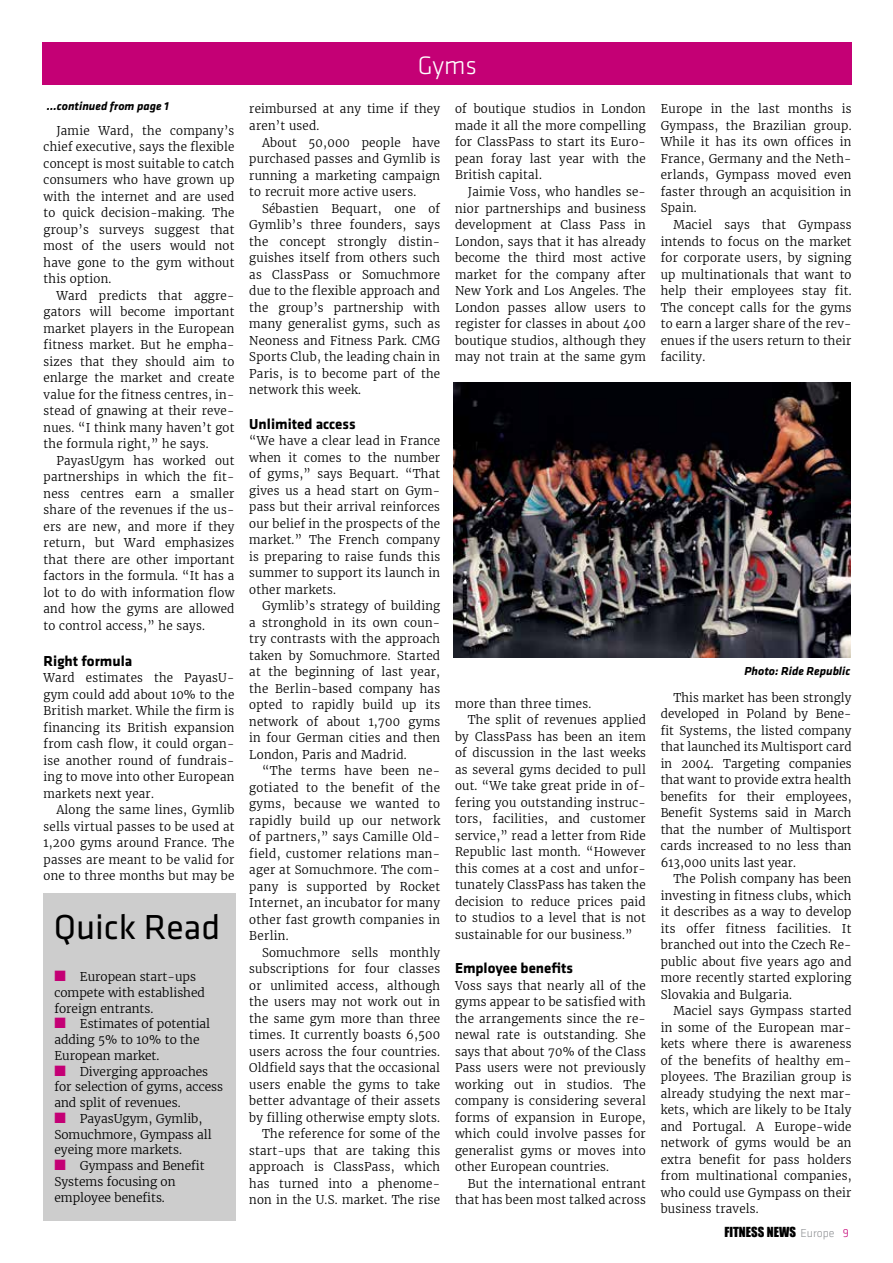
<style>
.page{position:relative;width:893px;height:1263px;background:#fff}
.page>*{position:absolute;margin:0;border:0;box-sizing:border-box;transform-origin:0 0}
.t1{font:36px "Klavika";color:#000}
.t2{font:300 26.1px "Klavika";color:#fff}
.t3{font:700 15px "Klavika";color:#000}
.t4{font:12.75px "Impact";color:#000}
.t5{font:300 12px/16.5px "Merriweather";letter-spacing:.02em;color:#000;text-align:justify}
.t6{font:300 12px/15.8px "Merriweather";color:#000}
.t7{font:italic 700 12px "Klavika";color:#000}
.s1{color:#c40075}
.s2{font-family:"Klavika";font-weight:300;font-size:12px;color:#939598}
.s3{font-family:"Klavika";font-weight:300;font-size:12px;color:#c40075}
</style>
<div class="page">
<div style="left:43px;top:43px;width:809px;height:42px;background:#c40075"></div>
<img style="left:454px;top:383px;width:396px;height:275px">
<div style="left:43px;top:893px;width:193px;height:327px;background:#cdcdcd"></div>
<p class="t7" style="left:47px;top:100px;width:123px">...continued from page 1</p>
<p class="t5" style="left:44px;top:122px;width:192px;text-indent:13px">Jamie Ward, the company’s chief executive, says the flexible concept is most suitable to catch consumers who have grown up with the internet and are used to quick decision-making. The group’s surveys suggest that most of the users would not have gone to the gym without this option.</p>
<p class="t5" style="left:44px;top:287px;width:192px;text-indent:13px">Ward predicts that aggre&shy;gators will become important market players in the European fitness market. But he empha&shy;sizes that they should aim to enlarge the market and create value for the fitness centres, in&shy;stead of gnawing at their reve&shy;nues. “I think many haven’t got the formula right,” he says.</p>
<p class="t5" style="left:44px;top:452px;width:192px;text-indent:13px">PayasUgym has worked out partnerships in which the fit&shy;ness centres earn a smaller share of the revenues if the us&shy;ers are new, and more if they return, but Ward emphasizes that there are other important factors in the formula. “It has a lot to do with information flow and how the gyms are allowed to control access,” he says.</p>
<p class="t3" style="left:44px;top:652px;width:90px">Right formula</p>
<p class="t5" style="left:44px;top:669px;width:192px">Ward estimates the PayasU&shy;gym could add about 10% to the British market. While the firm is financing its British expansion from cash flow, it could organ&shy;ise another round of fundrais&shy;ing to move into other European markets next year.</p>
<p class="t5" style="left:44px;top:801px;width:192px;text-indent:13px">Along the same lines, Gymlib sells virtual passes to be used at 1,200 gyms around France. The passes are meant to be valid for one to three months but may be</p>
<h1 class="t1" style="left:54px;top:907px;width:168px">Quick Read</h1>
<p class="t6" style="left:54px;top:969px;width:152px"><span class="s1">■</span> European start-ups compete with established foreign entrants.</p>
<p class="t6" style="left:54px;top:1016px;width:157px"><span class="s1">■</span> Estimates of potential adding 5% to 10% to the<br>European market.</p>
<p class="t6" style="left:54px;top:1063px;width:170px"><span class="s1">■</span> Diverging approaches for selection of gyms, access and split of revenues.</p>
<p class="t6" style="left:54px;top:1111px;width:159px"><span class="s1">■</span> PayasUgym, Gymlib,<br>Somuchmore, Gympass all eyeing more markets.</p>
<p class="t6" style="left:54px;top:1158px;width:152px"><span class="s1">■</span> Gympass and Benefit<br>Systems focusing on employee benefits.</p>
<h2 class="t2" style="left:418px;top:51px;width:61px">Gyms</h2>
<p class="t5" style="left:249px;top:101px;width:192px">reimbursed at any time if they aren’t used.</p>
<p class="t5" style="left:249px;top:134px;width:192px;text-indent:13px">About 50,000 people have purchased passes and Gymlib is running a marketing campaign to recruit more active users.</p>
<p class="t5" style="left:249px;top:200px;width:192px;text-indent:13px">Sébastien Bequart, one of Gymlib’s three founders, says the concept strongly distin&shy;guishes itself from others such as ClassPass or Somuchmore due to the flexible approach and the group’s partnership with many generalist gyms, such as Neoness and Fitness Park. CMG Sports Club, the leading chain in Paris, is to become part of the network this week.</p>
<p class="t3" style="left:249px;top:415px;width:108px">Unlimited access</p>
<p class="t5" style="left:249px;top:432px;width:192px">“We have a clear lead in France when it comes to the number of gyms,” says Bequart. “That gives us a head start on Gym&shy;pass but their arrival reinforces our belief in the prospects of the market.” The French company is preparing to raise funds this summer to support its launch in other markets.</p>
<p class="t5" style="left:249px;top:597px;width:192px;text-indent:13px">Gymlib’s strategy of building a stronghold in its own coun&shy;try contrasts with the approach taken by Somuchmore. Started at the beginning of last year, the Berlin-based company has opted to rapidly build up its network of about 1,700 gyms in four German cities and then London, Paris and Madrid.</p>
<p class="t5" style="left:249px;top:762px;width:192px;text-indent:13px">“The terms have been ne&shy;gotiated to the benefit of the gyms, because we wanted to rapidly build up our network of partners,” says Camille Old&shy;field, customer relations man&shy;ager at Somuchmore. The com&shy;pany is supported by Rocket Internet, an incubator for many other fast growth companies in Berlin.</p>
<p class="t5" style="left:249px;top:944px;width:192px;text-align:right">Somuchmore sells monthly subscriptions for four classes or unlimited access, although the users may not work out in the same gym more than three times. It currently boasts 6,500 users across the four countries.<br>Oldfield says that the occasional users enable the gyms to take better advantage of their assets by filling otherwise empty slots.<br>The reference for some of the start-ups that are taking this approach is ClassPass, which has turned into a phenome&shy;non in the U.S. market. The rise</p>
<p class="t5" style="left:455px;top:101px;width:192px">of boutique studios in London made it all the more compelling for ClassPass to start its Euro&shy;pean foray last year with the British capital.</p>
<p class="t5" style="left:455px;top:183px;width:192px;text-indent:13px">Jaimie Voss, who handles se&shy;nior partnerships and business development at Class Pass in London, says that it has already become the third most active market for the company after New York and Los Angeles. The London passes allow users to register for classes in about 400 boutique studios, although they may not train at the same gym</p>
<p class="t5" style="left:455px;top:695px;width:138px">more than three times.</p>
<p class="t5" style="left:468px;top:711px;width:180px">The split of revenues applied</p>
<p class="t5" style="left:455px;top:728px;width:192px">by ClassPass has been an item</p>
<p class="t5" style="left:455px;top:744px;width:192px">of discussion in the last weeks</p>
<p class="t5" style="left:455px;top:761px;width:192px">as several gyms decided to pull</p>
<p class="t5" style="left:455px;top:777px;width:192px">out. “We take great pride in of-</p>
<p class="t5" style="left:455px;top:794px;width:192px">fering you outstanding instruc-</p>
<p class="t5" style="left:455px;top:810px;width:192px">tors, facilities, and customer</p>
<p class="t5" style="left:455px;top:827px;width:192px">service,” read a letter from Ride</p>
<p class="t5" style="left:455px;top:843px;width:192px">Republic last month. “However</p>
<p class="t5" style="left:455px;top:860px;width:192px">this comes at a cost and unfor-</p>
<p class="t5" style="left:455px;top:876px;width:192px">tunately ClassPass has taken the</p>
<p class="t5" style="left:455px;top:893px;width:192px">decision to reduce prices paid</p>
<p class="t5" style="left:455px;top:909px;width:192px">to studios to a level that is not</p>
<p class="t5" style="left:455px;top:926px;width:179px">sustainable for our business.”</p>
<p class="t3" style="left:455px;top:960px;width:120px">Employee benefits</p>
<p class="t5" style="left:455px;top:977px;width:192px">Voss says that nearly all of the gyms appear to be satisfied with the arrangements since the re&shy;newal rate is outstanding. She says that about 70% of the Class Pass users were not previously working out in studios. The company is considering several forms of expansion in Europe, which could involve passes for generalist gyms or moves into other European countries.</p>
<p class="t5" style="left:455px;top:1175px;width:192px;text-align:right">But the international entrant that has been most talked across</p>
<p class="t5" style="left:661px;top:101px;width:192px">Europe in the last months is Gympass, the Brazilian group.<br>While it has its own offices in France, Germany and the Neth&shy;erlands, Gympass moved even faster through an acquisition in Spain.</p>
<p class="t5" style="left:661px;top:216px;width:192px;text-indent:13px">Maciel says that Gympass intends to focus on the market for corporate users, by signing up multinationals that want to help their employees stay fit.<br>The concept calls for the gyms to earn a larger share of the rev&shy;enues if the users return to their facility.</p>
<p class="t7" style="left:744px;top:665px;width:107px">Photo: Ride Republic</p>
<p class="t5" style="left:661px;top:689px;width:192px;text-indent:13px">This market has been strongly developed in Poland by Bene&shy;fit Systems, the listed company that launched its Multisport card in 2004. Targeting companies that want to provide extra health benefits for their employees, Benefit Systems said in March that the number of Multisport cards increased to no less than 613,000 units last year.</p>
<p class="t5" style="left:661px;top:870px;width:192px;text-indent:13px">The Polish company has been investing in fitness clubs, which it describes as a way to develop its offer fitness facilities. It branched out into the Czech Re&shy;public about five years ago and more recently started exploring Slovakia and Bulgaria.</p>
<p class="t5" style="left:661px;top:1002px;width:192px;text-indent:13px">Maciel says Gympass started in some of the European mar&shy;kets where there is awareness of the benefits of healthy em&shy;ployees. The Brazilian group is already studying the next mar&shy;kets, which are likely to be Italy and Portugal. A Europe-wide network of gyms would be an extra benefit for pass holders from multinational companies, who could use Gympass on their business travels.</p>
<p class="t4" style="left:724px;top:1222px;width:126px">FITNESS NEWS <span class="s2">Europe</span> <span class="s3">9</span></p>
</div>
